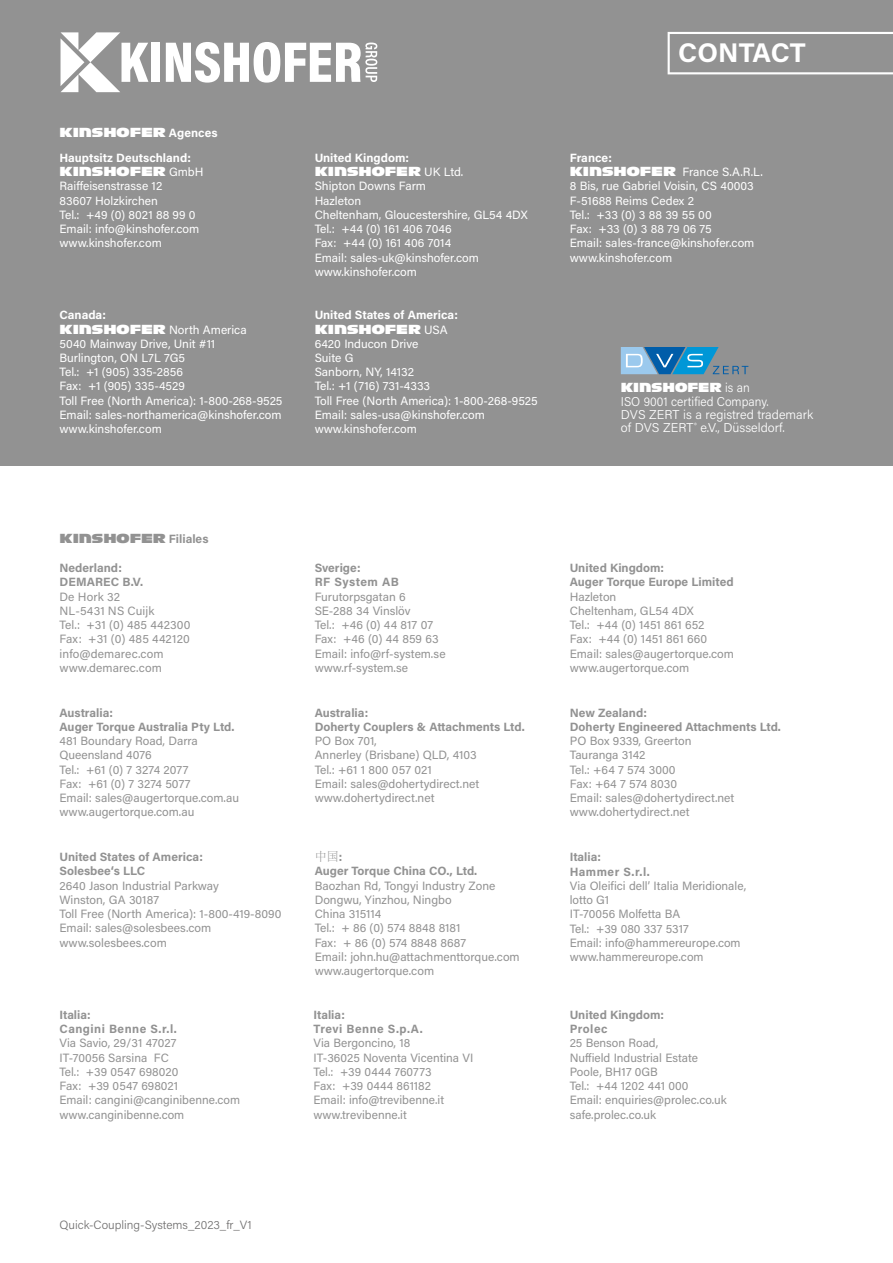
<style>
.page{position:relative;width:893px;height:1263px;background:#fff}
.page>*{position:absolute;margin:0;border:0;box-sizing:border-box;transform-origin:0 0}
.t1{font:700 27px "Acumin Pro";color:#fff}
.t2{font:300 12.75px/13.4px "Acumin Pro";color:#fff;scale:.95 1}
.t3{font:12.75px "Antique Olive Kinshofer";color:#fff}
.t4{font:12.75px "Antique Olive Kinshofer";color:#929292}
.t5{font:12.75px "Antique Olive Kinshofer";color:#fff;scale:.95 1}
.t6{font:12px/14.2px "Acumin Pro";color:#929292}
.t7{font:12px/14.2px "Acumin Pro";color:#fff}
.t8{font:700 12px/14.2px "Acumin Pro";color:#929292}
.t9{font:700 12px "Acumin Pro";color:#fff}
.t10{font:700 12px/14.2px "Acumin Pro";letter-spacing:.03em;color:#929292}
.t11{font:300 12px "Acumin Pro";color:#706f6f}
.t12{font:700 12px/14.2px "Acumin Pro";letter-spacing:.04em;color:#929292}
.t13{font:300 12px "Adobe Song Std";color:#929292}
.s1{font-family:"Acumin Pro";font-weight:700;font-size:12px}
.s2{font-family:"Acumin Pro";font-size:12px}
.s3{font-weight:700}
.s4{font-family:"Antique Olive Kinshofer";font-size:12.75px}
.s5{font-family:"Acumin Pro";font-weight:300}
.s6{font-family:"Acumin Pro";font-weight:700}
</style>
<div class="page">
<div style="left:0;top:0;width:893px;height:466px;background:#929292"></div>
<svg style="left:668px;top:32px;width:225px;height:42px"></svg>
<svg style="left:621px;top:347px;width:127px;height:27px"></svg>
<svg style="left:61px;top:32px;width:87px;height:60px"></svg>
<div style="left:151px;top:43px;width:9px;height:39px;background:#fff"></div>
<svg style="left:166px;top:42px;width:211px;height:41px"></svg>
<p class="t3" style="left:60px;top:125px;width:160px">KINSHOFER <span class="s1">Agences</span></p>
<p class="t9" style="left:60px;top:149px;width:133px">Hauptsitz Deutschland:</p>
<p class="t3" style="left:60px;top:164px;width:145px">KINSHOFER <span class="s2">GmbH</span></p>
<p class="t7" style="left:60px;top:179px;width:141px">Raiffeisenstrasse 12<br>83607 Holzkirchen<br>Tel.: +49 (0) 8021 88 99 0<br>Email: info@kinshofer.com www.kinshofer.com</p>
<p class="t7" style="left:60px;top:307px;width:224px"><span class="s3">Canada:<br></span><span class="s4">KINSHOFER</span> North America<br>5040 Mainway Drive, Unit #11<br>Burlington, ON L7L 7G5<br>Tel.: +1 (905) 335-2856<br>Fax: +1 (905) 335-4529<br>Toll Free (North America): 1-800-268-9525<br>Email: sales-northamerica@kinshofer.com www.kinshofer.com</p>
<p class="t9" style="left:315px;top:149px;width:96px">United Kingdom:</p>
<p class="t3" style="left:315px;top:164px;width:150px">KINSHOFER <span class="s2">UK Ltd.</span></p>
<p class="t7" style="left:315px;top:179px;width:214px">Shipton Downs Farm<br>Hazleton<br>Cheltenham, Gloucestershire, GL54 4DX<br>Tel.: +44 (0) 161 406 7046<br>Fax: +44 (0) 161 406 7014<br>Email: sales-uk@kinshofer.com www.kinshofer.com</p>
<p class="t9" style="left:315px;top:307px;width:145px">United States of America:</p>
<p class="t3" style="left:315px;top:322px;width:135px">KINSHOFER <span class="s2">USA</span></p>
<p class="t7" style="left:315px;top:336px;width:224px">6420 Inducon Drive<br>Suite G<br>Sanborn, NY, 14132<br>Tel.: +1 (716) 731-4333<br>Toll Free (North America): 1-800-268-9525<br>Email: sales-usa@kinshofer.com www.kinshofer.com</p>
<h1 class="t1" style="left:678px;top:34px;width:129px">CONTACT</h1>
<p class="t7" style="left:570px;top:150px;width:194px"><span class="s3">France:<br></span><span class="s4">KINSHOFER</span> France S.A.R.L.<br>8 Bis, rue Gabriel Voisin, CS 40003<br>F-51688 Reims Cedex 2<br>Tel.: +33 (0) 3 88 39 55 00<br>Fax: +33 (0) 3 88 79 06 75<br>Email: sales-france@kinshofer.com www.kinshofer.com</p>
<p class="t5" style="left:621px;top:380px;width:137px">KINSHOFER <span class="s5">is an</span></p>
<p class="t2" style="left:621px;top:394px;width:204px">ISO 9001 certified Company.<br>DVS ZERT is a registred trademark of DVS ZERT<sup>®</sup> e.V., Düsseldorf.</p>
<p class="t4" style="left:60px;top:531px;width:150px">KINSHOFER <span class="s1">Filiales</span></p>
<p class="t8" style="left:60px;top:560px;width:85px">Nederland:<br>DEMAREC B.V.</p>
<p class="t6" style="left:60px;top:589px;width:132px">De Hork 32<br>NL-5431 NS Cuijk<br>Tel.: +31 (0) 485 442300<br>Fax: +31 (0) 485 442120 info@demarec.com www.demarec.com</p>
<p class="t8" style="left:60px;top:705px;width:176px">Australia:<br>Auger Torque Australia Pty Ltd.</p>
<p class="t6" style="left:60px;top:733px;width:181px">481 Boundary Road, Darra<br>Queensland 4076<br>Tel.: +61 (0) 7 3274 2077<br>Fax: +61 (0) 7 3274 5077<br>Email: sales@augertorque.com.au www.augertorque.com.au</p>
<p class="t8" style="left:60px;top:849px;width:145px">United States of America:<br>Solesbee‘s LLC</p>
<p class="t6" style="left:60px;top:878px;width:223px">2640 Jason Industrial Parkway<br>Winston, GA 30187<br>Toll Free (North America): 1-800-419-8090<br>Email: sales@solesbees.com www.solesbees.com</p>
<p class="t12" style="left:60px;top:1007px;width:119px">Italia:<br>Cangini Benne S.r.l.</p>
<p class="t6" style="left:60px;top:1035px;width:182px">Via Savio, 29/31 47027<br>IT-70056 Sarsina FC<br>Tel.: +39 0547 698020<br>Fax: +39 0547 698021<br>Email: cangini@canginibenne.com www.canginibenne.com</p>
<p class="t10" style="left:315px;top:560px;width:86px">Sverige:<br>RF System AB</p>
<p class="t6" style="left:315px;top:589px;width:132px">Furutorpsgatan 6<br>SE-288 34 Vinslöv<br>Tel.: +46 (0) 44 817 07<br>Fax: +46 (0) 44 859 63<br>Email: info@rf-system.se www.rf-system.se</p>
<p class="t8" style="left:315px;top:705px;width:212px">Australia:<br>Doherty Couplers &amp; Attachments Ltd.</p>
<p class="t6" style="left:315px;top:733px;width:166px">PO Box 701,<br>Annerley (Brisbane) QLD, 4103<br>Tel.: +61 1 800 057 021<br>Email: sales@dohertydirect.net www.dohertydirect.net</p>
<p class="t13" style="left:315px;top:850px;width:29px">中国<span class="s6">:</span></p>
<p class="t8" style="left:315px;top:863px;width:164px">Auger Torque China CO., Ltd.</p>
<p class="t6" style="left:315px;top:878px;width:207px">Baozhan Rd, Tongyi Industry Zone<br>Dongwu, Yinzhou, Ningbo<br>China 315114<br>Tel.: + 86 (0) 574 8848 8181<br>Fax: + 86 (0) 574 8848 8687<br>Email: john.hu@attachmenttorque.com www.augertorque.com</p>
<p class="t10" style="left:314px;top:1007px;width:111px">Italia:<br>Trevi Benne S.p.A.</p>
<p class="t6" style="left:314px;top:1035px;width:161px">Via Bergoncino, 18<br>IT-36025 Noventa Vicentina VI<br>Tel.: +39 0444 760773<br>Fax: +39 0444 861182<br>Email: info@trevibenne.it www.trevibenne.it</p>
<p class="t11" style="left:60px;top:1216px;width:194px">Quick-Coupling-Systems_2023_fr_V1</p>
<p class="t8" style="left:570px;top:560px;width:165px">United Kingdom:<br>Auger Torque Europe Limited</p>
<p class="t6" style="left:570px;top:589px;width:166px">Hazleton<br>Cheltenham, GL54 4DX<br>Tel.: +44 (0) 1451 861 652<br>Fax: +44 (0) 1451 861 660<br>Email: sales@augertorque.com www.augertorque.com</p>
<p class="t8" style="left:570px;top:705px;width:213px">New Zealand:<br>Doherty Engineered Attachments Ltd.</p>
<p class="t6" style="left:570px;top:733px;width:166px">PO Box 9339, Greerton<br>Tauranga 3142<br>Tel.: +64 7 574 3000<br>Fax: +64 7 574 8030<br>Email: sales@dohertydirect.net www.dohertydirect.net</p>
<p class="t8" style="left:570px;top:849px;width:81px">Italia:<br>Hammer S.r.l.</p>
<p class="t6" style="left:570px;top:878px;width:178px">Via Oleifici dell’ Italia Meridionale, lotto G1<br>IT-70056 Molfetta BA<br>Tel.: +39 080 337 5317<br>Email: info@hammereurope.com www.hammereurope.com</p>
<p class="t8" style="left:570px;top:1007px;width:96px">United Kingdom:<br>Prolec</p>
<p class="t6" style="left:570px;top:1035px;width:158px">25 Benson Road,<br>Nuffield Industrial Estate<br>Poole, BH17 0GB<br>Tel.: +44 1202 441 000<br>Email: enquiries@prolec.co.uk safe.prolec.co.uk</p>
</div>
